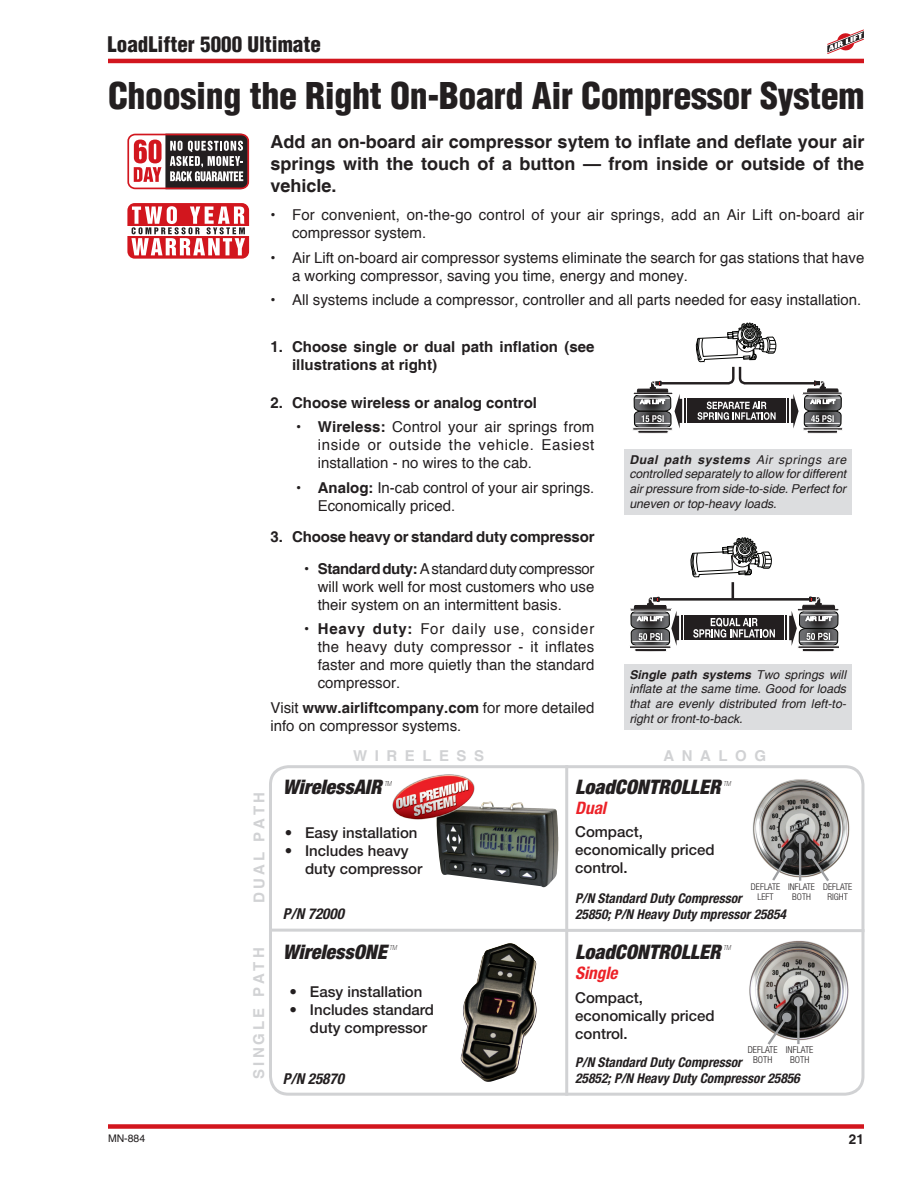
<style>
.page{position:relative;width:918px;height:1188px;background:#fff}
.page>*{position:absolute;margin:0;border:0;box-sizing:border-box;transform-origin:0 0}
.Section_Header{font:900 condensed 36px "Helvetica";letter-spacing:-.01em;color:#231f20}
.t1{font:900 condensed 21px "Helvetica";color:#231f20}
.t2{font:italic 900 condensed 20.1px "Helvetica Neue";color:#231f20}
.section_subhead{font:700 18px/21.6px "Helvetica";color:#231f20;text-align:justify}
.t3{font:italic 700 condensed 17.25px "Helvetica Neue";color:#ec2127}
.hanging_indent_level{font:15px/18px "Helvetica";color:#231f20;text-align:justify}
.Hanging_indent{font:15px/18px "Helvetica";color:#231f20}
.t4{font:500 15px/18px "Helvetica Neue";color:#231f20}
.Hanging_indent-2{font:700 15px/18px "Helvetica";color:#231f20}
.body_text{font:15px/18px "Helvetica";color:#231f20}
.section_subhead-2{font:700 15px "Helvetica";letter-spacing:.2em;color:#d1d2d4}
.t5{font:italic 700 condensed 15px "Helvetica Neue";color:#231f20}
.section_subhead-3{font:700 15px "Helvetica";letter-spacing:.5em;color:#d1d2d4}
.t6{font:italic 700 condensed 13.5px/16.2px "Helvetica Neue";color:#231f20}
.t7{font:700 13.5px "Helvetica";color:#231f20}
.note_text{font:italic 12.15px/14.7px "Helvetica";color:#231f20;text-align:justify}
.t8{font:10.5px "Helvetica";color:#231f20}
.t9{font:300 condensed 9.45px "Helvetica Neue";color:#231f20}
.t10{font:300 condensed 9.3px "Helvetica Neue";color:#231f20}
.t11{font:italic 100 condensed 7.05px "Helvetica Neue";color:#231f20}
.s1{font-weight:700}
</style>
<div class="page">
<hr style="left:108px;top:59px;width:756px;height:4px;background:#d2161e">
<div style="left:108px;top:1124px;width:756px;height:5px;background:#d2161e"></div>
<svg style="left:827px;top:29px;width:37px;height:25px"></svg>
<div style="left:633px;top:392px;width:40px;height:3px;border:1px solid #fff"></div>
<div style="left:803px;top:428px;width:40px;height:2px;border:1px solid #fff"></div>
<div style="left:802px;top:392px;width:40px;height:2px;border:1px solid #fff"></div>
<svg style="left:634px;top:323px;width:207px;height:110px"></svg>
<hr style="left:652px;top:598px;width:162px;height:3px;background:#231f20">
<div style="left:629px;top:646px;width:42px;height:3px;border:1px solid #fff"></div>
<div style="left:630px;top:609px;width:42px;height:2px;border:1px solid #fff"></div>
<div style="left:798px;top:646px;width:42px;height:3px;border:1px solid #fff"></div>
<div style="left:797px;top:608px;width:42px;height:3px;border:1px solid #fff"></div>
<div style="left:688px;top:616px;width:92px;height:24px;background:#231f20"></div>
<svg style="left:781px;top:597px;width:57px;height:55px"></svg>
<hr style="left:785px;top:616px;width:2px;height:24px;background:#231f20">
<svg style="left:631px;top:538px;width:144px;height:114px"></svg>
<div style="left:624px;top:664px;width:228px;height:65px;background:#dcdddf"></div>
<div style="left:624px;top:449px;width:228px;height:65px;background:#dcdddf"></div>
<svg style="left:127px;top:134px;width:122px;height:55px"></svg>
<div style="left:127px;top:203px;width:122px;height:56px;background:#d2161e;border-radius:7px"></div>
<div style="left:126px;top:226px;width:125px;height:9px;background:#fff"></div>
<svg style="left:131px;top:206px;width:114px;height:49px"></svg>
<div style="left:269px;top:765px;width:595px;height:331px;border:3px solid #d1d2d4;border-radius:18px"></div>
<img style="left:460px;top:943px;width:77px;height:139px">
<img style="left:437px;top:801px;width:121px;height:86px">
<img style="left:393px;top:775px;width:81px;height:44px">
<img style="left:752px;top:779px;width:98px;height:99px">
<svg style="left:770px;top:850px;width:22px;height:31px"></svg>
<div style="left:785px;top:849px;width:9px;height:9px;background:#9d9fa2;border-radius:50%"></div>
<svg style="left:807px;top:851px;width:24px;height:31px"></svg>
<div style="left:806px;top:850px;width:9px;height:9px;background:#9d9fa2;border-radius:50%"></div>
<hr style="left:799px;top:839px;width:2px;height:42px;background:#9d9fa2">
<div style="left:795px;top:834px;width:10px;height:9px;background:#9d9fa2;border-radius:50%"></div>
<img style="left:749px;top:940px;width:100px;height:101px">
<svg style="left:765px;top:1014px;width:25px;height:31px"></svg>
<div style="left:782px;top:1013px;width:10px;height:9px;background:#9d9fa2;border-radius:50%"></div>
<hr style="left:797px;top:1002px;width:3px;height:42px;background:#9d9fa2">
<div style="left:794px;top:997px;width:9px;height:10px;background:#9d9fa2;border-radius:50%"></div>
<svg style="left:269px;top:927px;width:596px;height:7px"></svg>
<hr style="left:565px;top:765px;width:3px;height:331px;background:#d1d2d4">
<h2 class="t1" style="left:108px;top:31px;width:215px">LoadLifter 5000 Ultimate</h2>
<p class="Section_Header" style="left:108px;top:73px;width:758px">Choosing the Right On-Board Air Compressor System</p>
<p class="section_subhead" style="left:270px;top:132px;width:596px">Add an on-board air compressor sytem to inflate and deflate your air springs with the touch of a button — from inside or outside of the vehicle.</p>
<p class="Hanging_indent" style="left:292px;top:206px;width:574px;text-indent:-22px">• For convenient, on-the-go control of your air springs, add an Air Lift on-board air compressor system.</p>
<p class="Hanging_indent" style="left:292px;top:248px;width:574px;text-indent:-22px">• Air Lift on-board air compressor systems eliminate the search for gas stations that have a working compressor, saving you time, energy and money.</p>
<p class="Hanging_indent" style="left:270px;top:291px;width:590px">• All systems include a compressor, controller and all parts needed for easy installation.</p>
<p class="Hanging_indent-2" style="left:292px;top:338px;width:304px;text-indent:-22px">1. Choose single or dual path inflation (see illustrations at right)</p>
<p class="Hanging_indent-2" style="left:270px;top:394px;width:268px">2. Choose wireless or analog control</p>
<p class="hanging_indent_level" style="left:318px;top:418px;width:278px;text-indent:-22px">• <span class="s1">Wireless:</span> Control your air springs from inside or outside the vehicle. Easiest installation - no wires to the cab.</p>
<p class="hanging_indent_level" style="left:318px;top:478px;width:276px;text-indent:-22px">• <span class="s1">Analog:</span> In-cab control of your air springs.<br>Economically priced.</p>
<p class="Hanging_indent-2" style="left:270px;top:529px;width:326px">3. Choose heavy or standard duty compressor</p>
<p class="hanging_indent_level" style="left:318px;top:559px;width:278px;text-indent:-14px">• <span class="s1">Standard duty:</span> A standard duty compressor will work well for most customers who use their system on an intermittent basis.</p>
<p class="hanging_indent_level" style="left:318px;top:619px;width:278px;text-indent:-14px">• <span class="s1">Heavy duty:</span> For daily use, consider the heavy duty compressor - it inflates faster and more quietly than the standard compressor.</p>
<p class="body_text" style="left:270px;top:698px;width:325px">Visit <span class="s1">www.airliftcompany.com</span> for more detailed info on compressor systems.</p>
<p class="note_text" style="left:629px;top:453px;width:218px"><span class="s1">Dual path systems</span> Air springs are controlled separately to allow for different air pressure from side-to-side. Perfect for uneven or top-heavy loads.</p>
<p class="note_text" style="left:629px;top:668px;width:218px"><span class="s1">Single path systems</span> Two springs will inflate at the same time. Good for loads that are evenly distributed from left-to&shy;right or front-to-back.</p>
<p class="section_subhead-2" style="left:250px;top:903px;width:112px;rotate:-90deg">DUAL PATH</p>
<p class="section_subhead-2" style="left:250px;top:1079px;width:132px;rotate:-90deg">SINGLE PATH</p>
<p class="section_subhead-3" style="left:353px;top:746px;width:132px">WIRELESS</p>
<p class="section_subhead-2" style="left:664px;top:746px;width:104px">ANALOG</p>
<p class="t2" style="left:283px;top:775px;width:100px">WirelessAIR</p>
<p class="t11" style="left:384px;top:779px;width:9px">TM</p>
<p class="t2" style="left:575px;top:775px;width:147px">LoadCONTROLLER</p>
<p class="t11" style="left:723px;top:779px;width:9px">TM</p>
<p class="t3" style="left:575px;top:797px;width:32px">Dual</p>
<p class="t4" style="left:285px;top:823px;width:134px">• Easy installation</p>
<p class="t4" style="left:305px;top:841px;width:119px;text-indent:-20px">• Includes heavy duty compressor</p>
<p class="t4" style="left:575px;top:823px;width:141px">Compact, economically priced control.</p>
<p class="t5" style="left:283px;top:904px;width:62px">P/N 72000</p>
<p class="t10" style="left:788px;top:881px;width:28px">INFLATE</p>
<p class="t10" style="left:792px;top:891px;width:20px">BOTH</p>
<p class="t10" style="left:751px;top:881px;width:31px">DEFLATE</p>
<p class="t10" style="left:758px;top:891px;width:18px">LEFT</p>
<p class="t6" style="left:575px;top:890px;width:212px">P/N Standard Duty Compressor<br>25850; P/N Heavy Duty mpressor 25854</p>
<p class="t10" style="left:823px;top:881px;width:31px">DEFLATE</p>
<p class="t10" style="left:828px;top:891px;width:22px">RIGHT</p>
<p class="t2" style="left:283px;top:939px;width:105px">WirelessONE</p>
<p class="t11" style="left:389px;top:944px;width:9px">TM</p>
<p class="t4" style="left:290px;top:983px;width:134px">• Easy installation</p>
<p class="t4" style="left:310px;top:1001px;width:126px;text-indent:-20px">• Includes standard duty compressor</p>
<p class="t2" style="left:575px;top:939px;width:147px">LoadCONTROLLER</p>
<p class="t11" style="left:723px;top:944px;width:9px">TM</p>
<p class="t3" style="left:575px;top:962px;width:44px">Single</p>
<p class="t4" style="left:575px;top:989px;width:141px">Compact, economically priced control.</p>
<p class="t9" style="left:748px;top:1044px;width:32px">DEFLATE</p>
<p class="t9" style="left:753px;top:1055px;width:21px">BOTH</p>
<p class="t6" style="left:575px;top:1054px;width:168px">P/N Standard Duty Compressor</p>
<p class="t9" style="left:786px;top:1044px;width:29px">INFLATE</p>
<p class="t9" style="left:790px;top:1055px;width:21px">BOTH</p>
<p class="t5" style="left:283px;top:1070px;width:62px">P/N 25870</p>
<p class="t6" style="left:575px;top:1070px;width:226px">25852; P/N Heavy Duty Compressor 25856</p>
<p class="t8" style="left:108px;top:1132px;width:39px">MN-884</p>
<p class="t7" style="left:849px;top:1131px;width:17px">21</p>
</div>
